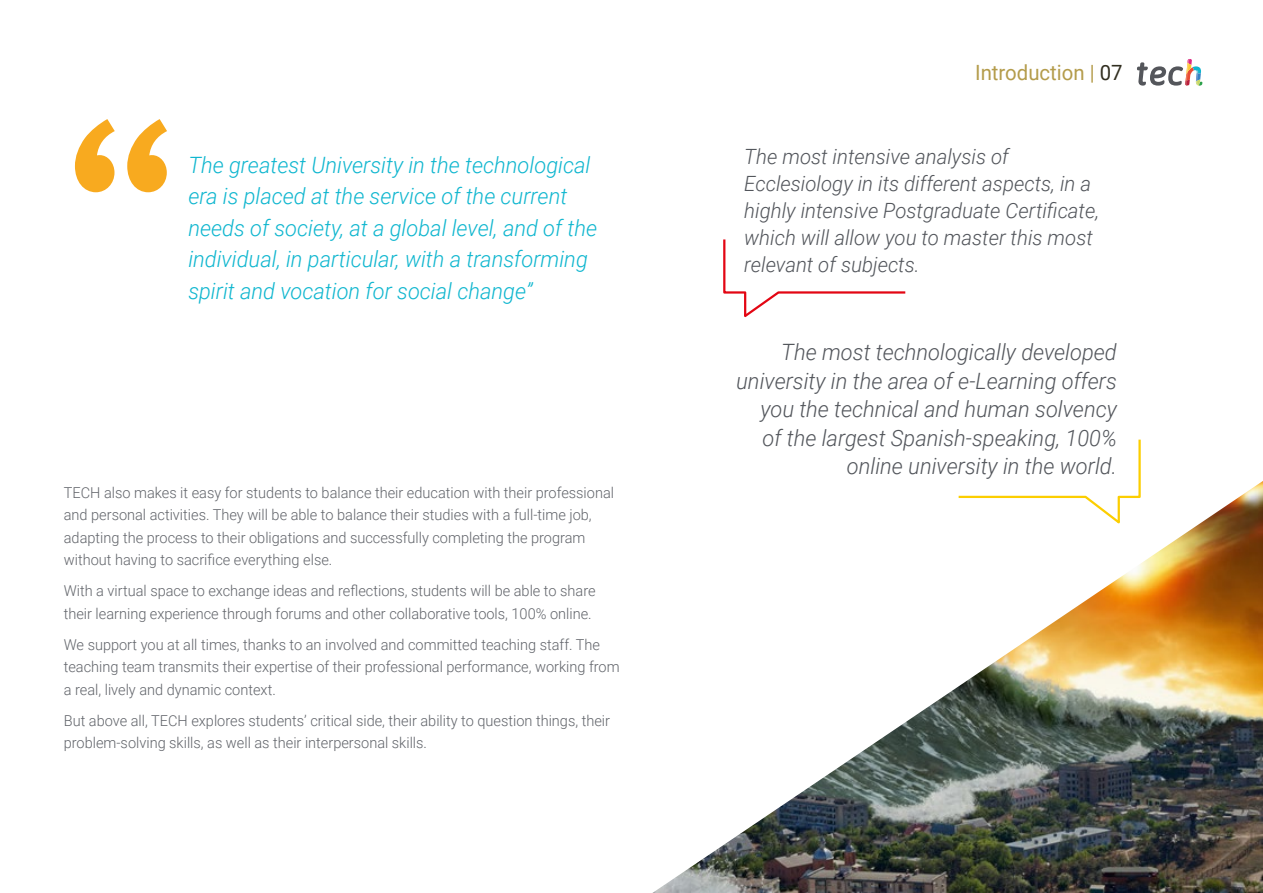
<style>
.page{position:relative;width:1263px;height:893px;background:#fff}
.page>*{position:absolute;margin:0;border:0;box-sizing:border-box;transform-origin:0 0}
.t1{font:italic 300 22.5px/31.5px "Roboto";color:#0fb6cf}
.t2{font:italic 300 22.5px/28.5px "Roboto";color:#52555b;text-align:right}
.t3{font:italic 300 21px/27px "Roboto";color:#52555b}
.t4{font:21px "Roboto";color:#b49c4b}
.t5{font:300 15px/22.5px "Roboto";color:#61646a}
.s1{color:#312e20}
</style>
<div class="page">
<img style="left:652px;top:481px;width:611px;height:412px">
<svg style="left:723px;top:239px;width:183px;height:79px"></svg>
<svg style="left:1137px;top:59px;width:65px;height:27px"></svg>
<svg style="left:75px;top:119px;width:92px;height:73px"></svg>
<svg style="left:956px;top:439px;width:186px;height:88px"></svg>
<h1 class="t1" style="left:188px;top:148px;width:410px">The greatest University in the technological era is placed at the service of the current needs of society, at a global level, and of the individual, in particular, with a transforming spirit and vocation for social change”</h1>
<p class="t5" style="left:64px;top:481px;width:552px">TECH also makes it easy for students to balance their education with their professional and personal activities. They will be able to balance their studies with a full-time job, adapting the process to their obligations and successfully completing the program without having to sacrifice everything else.</p>
<p class="t5" style="left:64px;top:579px;width:533px">With a virtual space to exchange ideas and reflections, students will be able to share their learning experience through forums and other collaborative tools, 100% online.</p>
<p class="t5" style="left:64px;top:633px;width:557px">We support you at all times, thanks to an involved and committed teaching staff. The teaching team transmits their expertise of their professional performance, working from a real, lively and dynamic context.</p>
<p class="t5" style="left:64px;top:709px;width:548px">But above all, TECH explores students’ critical side, their ability to question things, their problem-solving skills, as well as their interpersonal skills.</p>
<h2 class="t4" style="left:975px;top:57px;width:149px">Introduction | <span class="s1">07</span></h2>
<h2 class="t3" style="left:744px;top:142px;width:356px">The most intensive analysis of Ecclesiology in its different aspects, in a highly intensive Postgraduate Certificate, which will allow you to master this most relevant of subjects.</h2>
<h1 class="t2" style="left:736px;top:337px;width:382px">The most technologically developed university in the area of e-Learning offers you the technical and human solvency of the largest Spanish-speaking, 100% online university in the world.</h1>
</div>
